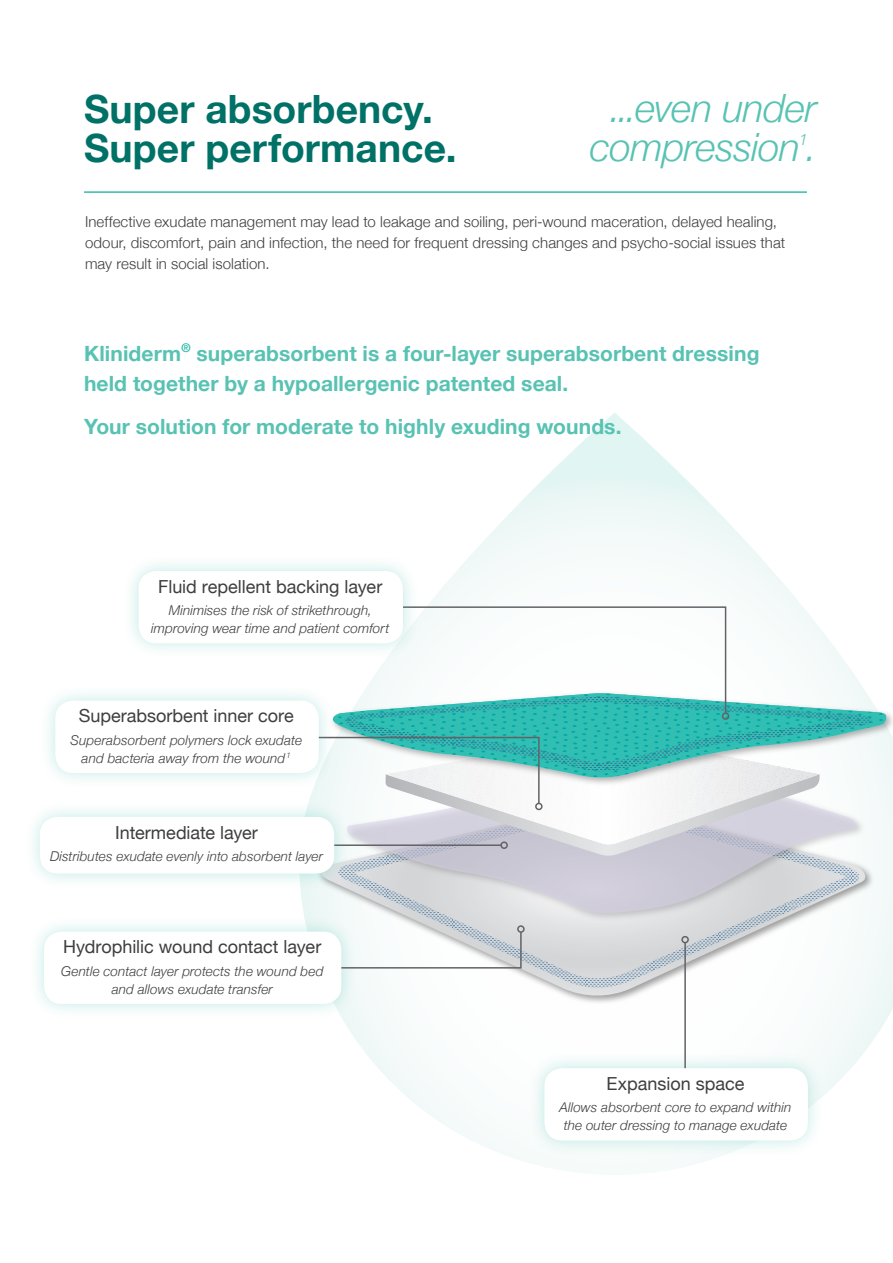
<style>
.page{position:relative;width:893px;height:1263px;background:#fff}
.page>*{position:absolute;margin:0;border:0;box-sizing:border-box;transform-origin:0 0}
.t1{font:700 39px/39px "Helvetica Neue";letter-spacing:.005em;color:#007166}
.t2{font:italic 300 39px/39px "Helvetica Neue";letter-spacing:-.015em;color:#58c2b3;text-align:center}
.t3{font:700 21px/30px "Helvetica Neue";letter-spacing:.005em;color:#58c2b3}
.t4{font:18px "Helvetica Neue";color:#3e3e3f}
.t5{font:italic 300 15.75px "Helvetica Neue";color:#58c2b3}
.t6{font:300 15px/21px "Helvetica Neue";letter-spacing:.005em;color:#3e3e3f}
.t7{font:italic 300 13.5px/18px "Helvetica Neue";letter-spacing:.01em;color:#3e3e3f;text-align:center}
</style>
<div class="page">
<svg style="left:302px;top:413px;width:591px;height:751px"></svg>
<img style="left:314px;top:903px;width:563px;height:104px">
<svg style="left:337px;top:903px;width:524px;height:94px"></svg>
<img style="left:341px;top:903px;width:527px;height:22px">
<svg style="left:347px;top:903px;width:510px;height:10px"></svg>
<img style="left:300px;top:675px;width:593px;height:228px">
<svg style="left:872px;top:693px;width:14px;height:86px"></svg>
<svg style="left:300px;top:606px;width:572px;height:199px"></svg>
<div style="left:535px;top:803px;width:8px;height:7px;border:2px solid #636366;border-radius:50%"></div>
<hr style="left:319px;top:844px;width:182px;height:2px;background:#636366">
<div style="left:500px;top:841px;width:8px;height:8px;border:2px solid #636366;border-radius:50%"></div>
<hr style="left:84px;top:191px;width:723px;height:2px;background:#33bdac">
<div style="left:123px;top:555px;width:296px;height:104px;background:#33bdac;opacity:.3"></div>
<div style="left:139px;top:571px;width:264px;height:72px;background:#fff;border-radius:18px"></div>
<div style="left:39px;top:685px;width:296px;height:104px;background:#33bdac;opacity:.3"></div>
<div style="left:55px;top:701px;width:264px;height:72px;background:#fff;border-radius:18px"></div>
<div style="left:529px;top:1052px;width:295px;height:104px;background:#33bdac;opacity:.3"></div>
<div style="left:544px;top:1068px;width:264px;height:72px;background:#fff;border-radius:18px"></div>
<div style="left:28px;top:916px;width:329px;height:104px;background:#33bdac;opacity:.3"></div>
<div style="left:44px;top:932px;width:297px;height:72px;background:#fff;border-radius:18px"></div>
<div style="left:24px;top:801px;width:326px;height:88px;background:#33bdac;opacity:.3"></div>
<div style="left:40px;top:817px;width:294px;height:56px;background:#fff;border-radius:18px"></div>
<svg style="left:340px;top:930px;width:182px;height:39px"></svg>
<div style="left:517px;top:925px;width:8px;height:8px;border:2px solid #636366;border-radius:50%"></div>
<hr style="left:684px;top:943px;width:2px;height:125px;background:#636366">
<div style="left:681px;top:936px;width:8px;height:7px;border:2px solid #636366;border-radius:50%"></div>
<h1 class="t1" style="left:84px;top:89px;width:374px">Super absorbency.<br>Super performance.</h1>
<h1 class="t2" style="left:590px;top:88px;width:229px">...even under compression .</h1>
<p class="t5" style="left:799px;top:130px;width:10px">1</p>
<p class="t6" style="left:85px;top:211px;width:702px">Ineffective exudate management may lead to leakage and soiling, peri-wound maceration, delayed healing, odour, discomfort, pain and infection, the need for frequent dressing changes and psycho-social issues that may result in social isolation.</p>
<h2 class="t3" style="left:84px;top:338px;width:677px">Kliniderm<sup>®</sup> superabsorbent is a four-layer superabsorbent dressing held together by a hypoallergenic patented seal.</h2>
<h2 class="t3" style="left:84px;top:411px;width:539px">Your solution for moderate to highly exuding wounds.</h2>
<h3 class="t4" style="left:158px;top:575px;width:226px">Fluid repellent backing layer</h3>
<p class="t7" style="left:151px;top:601px;width:240px">Minimises the risk of strikethrough, improving wear time and patient comfort</p>
<h3 class="t4" style="left:79px;top:705px;width:217px">Superabsorbent inner core</h3>
<p class="t7" style="left:71px;top:730px;width:233px">Superabsorbent polymers lock exudate and bacteria away from the wound<sup>1</sup></p>
<h3 class="t4" style="left:115px;top:821px;width:144px">Intermediate layer</h3>
<p class="t7" style="left:50px;top:847px;width:275px">Distributes exudate evenly into absorbent layer</p>
<h3 class="t4" style="left:63px;top:936px;width:260px">Hydrophilic wound contact layer</h3>
<p class="t7" style="left:61px;top:961px;width:264px">Gentle contact layer protects the wound bed and allows exudate transfer</p>
<h3 class="t4" style="left:607px;top:1073px;width:139px">Expansion space</h3>
<p class="t7" style="left:559px;top:1098px;width:234px">Allows absorbent core to expand within the outer dressing to manage exudate</p>
</div>
